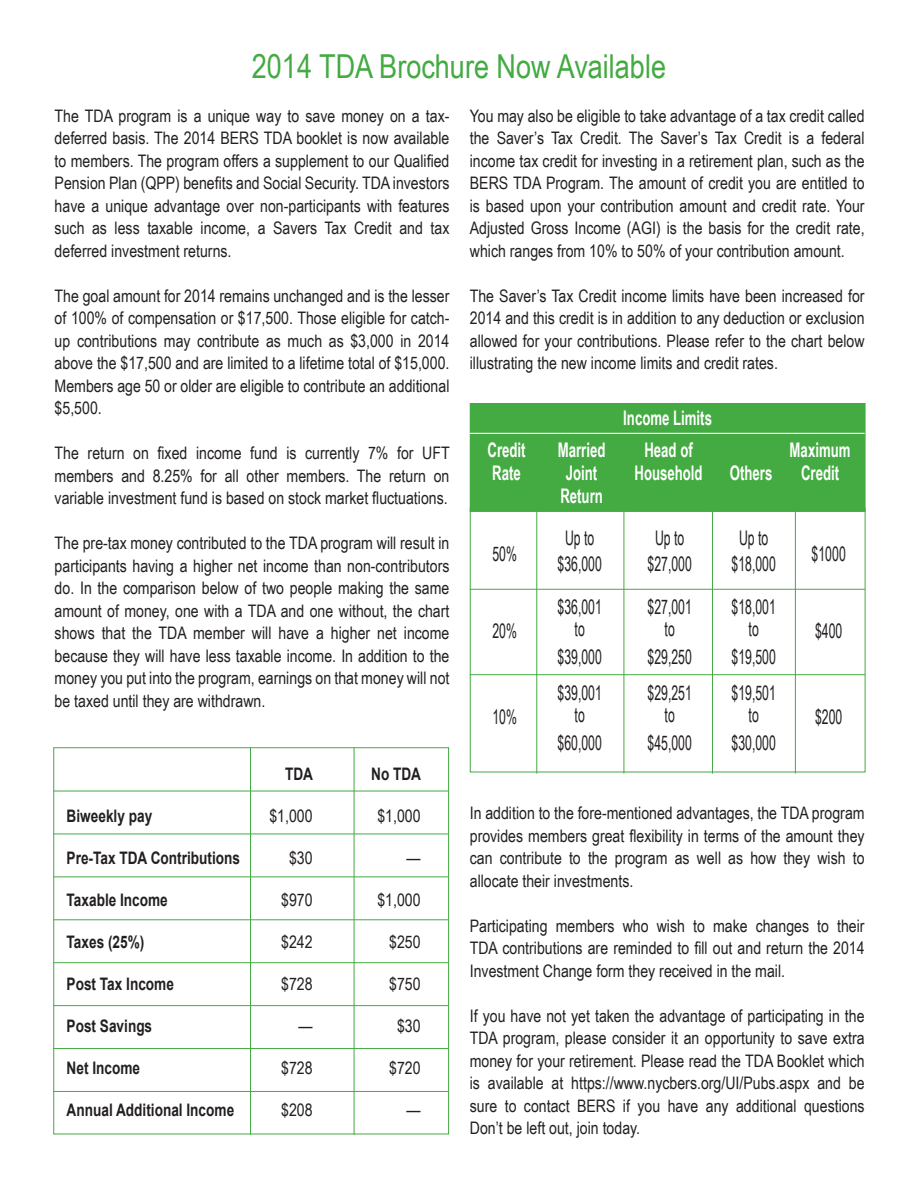
<style>
.page{position:relative;width:918px;height:1188px;background:#fff}
.page>*{position:absolute;margin:0;border:0;box-sizing:border-box;transform-origin:0 0}
.Headline1{font:33px "Arial Narrow";color:#44aa42}
.Chart_body_Copy{font:20.1px "Arial Narrow";color:#231f20;scale:.75 1}
.Body_Copy{font:700 20.1px "Arial Narrow";color:#fff;scale:.8 1}
.New_Chart_Head_Bold{font:700 20.1px "Arial Narrow";color:#fff;scale:.8 1}
.BodyCopy_1{font:17.25px/22.5px "Arial Narrow";color:#231f20;text-align:justify}
.BodyCopy_1-2{font:700 17.25px "Arial";color:#231f20;scale:.79 1}
</style>
<div class="page">
<div style="left:53px;top:747px;width:396px;height:387px;border:1px solid #44aa42"></div>
<hr style="left:53px;top:791px;width:395px;height:1px;background:#44aa42">
<hr style="left:53px;top:876px;width:395px;height:1px;background:#44aa42">
<hr style="left:53px;top:919px;width:395px;height:1px;background:#44aa42">
<hr style="left:53px;top:962px;width:395px;height:1px;background:#44aa42">
<hr style="left:54px;top:1005px;width:394px;height:1px;background:#44aa42">
<hr style="left:53px;top:834px;width:395px;height:1px;background:#44aa42">
<hr style="left:53px;top:1091px;width:395px;height:1px;background:#44aa42">
<hr style="left:53px;top:1048px;width:395px;height:1px;background:#44aa42">
<svg style="left:469px;top:507px;width:397px;height:266px"></svg>
<div style="left:470px;top:403px;width:395px;height:108px;background:#44aa42"></div>
<div style="left:470px;top:403px;width:395px;height:109px;border:1px solid #44aa42"></div>
<hr style="left:536px;top:505px;width:1px;height:269px;background:#44aa42">
<hr style="left:624px;top:505px;width:1px;height:269px;background:#44aa42">
<hr style="left:712px;top:505px;width:1px;height:269px;background:#44aa42">
<hr style="left:795px;top:505px;width:1px;height:269px;background:#44aa42">
<hr style="left:470px;top:589px;width:395px;height:1px;background:#44aa42">
<hr style="left:470px;top:674px;width:395px;height:1px;background:#44aa42">
<hr style="left:470px;top:433px;width:395px;height:1px;background:#fff">
<hr style="left:250px;top:748px;width:1px;height:387px;background:#44aa42">
<hr style="left:354px;top:748px;width:1px;height:387px;background:#44aa42">
<p class="Headline1" style="left:252px;top:42px;width:416px">2014 TDA Brochure Now Available</p>
<p class="BodyCopy_1" style="left:55px;top:104px;width:396px">The TDA program is a unique way to save money on a tax&shy;deferred basis. The 2014 BERS TDA booklet is now available to members. The program offers a supplement to our Qualified Pension Plan (QPP) benefits and Social Security. TDA investors have a unique advantage over non-participants with features such as less taxable income, a Savers Tax Credit and tax deferred investment returns.</p>
<p class="BodyCopy_1" style="left:55px;top:284px;width:396px">The goal amount for 2014 remains unchanged and is the lesser of 100% of compensation or $17,500. Those eligible for catch&shy;up contributions may contribute as much as $3,000 in 2014 above the $17,500 and are limited to a lifetime total of $15,000.<br>Members age 50 or older are eligible to contribute an additional $5,500.</p>
<p class="BodyCopy_1" style="left:55px;top:441px;width:397px">The return on fixed income fund is currently 7% for UFT members and 8.25% for all other members. The return on variable investment fund is based on stock market fluctuations.</p>
<p class="BodyCopy_1" style="left:55px;top:531px;width:396px">The pre-tax money contributed to the TDA program will result in participants having a higher net income than non-contributors do. In the comparison below of two people making the same amount of money, one with a TDA and one without, the chart shows that the TDA member will have a higher net income because they will have less taxable income. In addition to the money you put into the program, earnings on that money will not be taxed until they are withdrawn.</p>
<p class="BodyCopy_1-2" style="left:285px;top:762px;width:37px">TDA</p>
<p class="BodyCopy_1-2" style="left:371px;top:762px;width:65px">No TDA</p>
<p class="BodyCopy_1-2" style="left:67px;top:804px;width:110px">Biweekly pay</p>
<p class="BodyCopy_1" style="left:269px;top:804px;width:45px">$1,000</p>
<p class="BodyCopy_1" style="left:377px;top:804px;width:45px">$1,000</p>
<p class="BodyCopy_1-2" style="left:67px;top:846px;width:221px">Pre-Tax TDA Contributions</p>
<p class="BodyCopy_1" style="left:289px;top:846px;width:25px">$30</p>
<p class="BodyCopy_1" style="left:407px;top:846px;width:16px">—</p>
<p class="BodyCopy_1-2" style="left:67px;top:888px;width:130px">Taxable Income</p>
<p class="BodyCopy_1" style="left:281px;top:888px;width:33px">$970</p>
<p class="BodyCopy_1" style="left:377px;top:888px;width:45px">$1,000</p>
<p class="BodyCopy_1-2" style="left:67px;top:930px;width:100px">Taxes (25%)</p>
<p class="BodyCopy_1" style="left:281px;top:930px;width:33px">$242</p>
<p class="BodyCopy_1" style="left:389px;top:930px;width:33px">$250</p>
<p class="BodyCopy_1-2" style="left:67px;top:972px;width:137px">Post Tax Income</p>
<p class="BodyCopy_1" style="left:281px;top:972px;width:33px">$728</p>
<p class="BodyCopy_1" style="left:389px;top:972px;width:33px">$750</p>
<p class="BodyCopy_1-2" style="left:67px;top:1014px;width:110px">Post Savings</p>
<p class="BodyCopy_1" style="left:299px;top:1014px;width:16px">—</p>
<p class="BodyCopy_1" style="left:397px;top:1014px;width:25px">$30</p>
<p class="BodyCopy_1-2" style="left:67px;top:1056px;width:94px">Net Income</p>
<p class="BodyCopy_1" style="left:281px;top:1056px;width:33px">$728</p>
<p class="BodyCopy_1" style="left:389px;top:1056px;width:33px">$720</p>
<p class="BodyCopy_1-2" style="left:67px;top:1098px;width:214px">Annual Additional Income</p>
<p class="BodyCopy_1" style="left:281px;top:1098px;width:33px">$208</p>
<p class="BodyCopy_1" style="left:407px;top:1098px;width:16px">—</p>
<p class="BodyCopy_1" style="left:470px;top:104px;width:396px">You may also be eligible to take advantage of a tax credit called the Saver’s Tax Credit. The Saver’s Tax Credit is a federal income tax credit for investing in a retirement plan, such as the BERS TDA Program. The amount of credit you are entitled to is based upon your contribution amount and credit rate. Your Adjusted Gross Income (AGI) is the basis for the credit rate, which ranges from 10% to 50% of your contribution amount.</p>
<p class="BodyCopy_1" style="left:470px;top:284px;width:396px">The Saver’s Tax Credit income limits have been increased for 2014 and this credit is in addition to any deduction or exclusion allowed for your contributions. Please refer to the chart below illustrating the new income limits and credit rates.</p>
<p class="New_Chart_Head_Bold" style="left:623px;top:402px;width:112px">Income Limits</p>
<p class="Body_Copy" style="left:488px;top:435px;width:49px">Credit</p>
<p class="Body_Copy" style="left:558px;top:435px;width:61px">Married</p>
<p class="Body_Copy" style="left:644px;top:435px;width:62px">Head of</p>
<p class="Body_Copy" style="left:790px;top:435px;width:78px">Maximum</p>
<p class="Body_Copy" style="left:492px;top:457px;width:37px">Rate</p>
<p class="Body_Copy" style="left:566px;top:457px;width:41px">Joint</p>
<p class="Body_Copy" style="left:635px;top:457px;width:87px">Household</p>
<p class="Body_Copy" style="left:730px;top:457px;width:55px">Others</p>
<p class="Body_Copy" style="left:801px;top:457px;width:49px">Credit</p>
<p class="Body_Copy" style="left:560px;top:481px;width:55px">Return</p>
<p class="Chart_body_Copy" style="left:492px;top:539px;width:34px">50%</p>
<p class="Chart_body_Copy" style="left:492px;top:616px;width:34px">20%</p>
<p class="Chart_body_Copy" style="left:492px;top:702px;width:34px">10%</p>
<p class="Chart_body_Copy" style="left:565px;top:523px;width:41px">Up to</p>
<p class="Chart_body_Copy" style="left:655px;top:523px;width:41px">Up to</p>
<p class="Chart_body_Copy" style="left:739px;top:523px;width:41px">Up to</p>
<p class="Chart_body_Copy" style="left:558px;top:550px;width:61px">$36,000</p>
<p class="Chart_body_Copy" style="left:648px;top:550px;width:61px">$27,000</p>
<p class="Chart_body_Copy" style="left:732px;top:550px;width:61px">$18,000</p>
<p class="Chart_body_Copy" style="left:812px;top:539px;width:47px">$1000</p>
<p class="Chart_body_Copy" style="left:558px;top:592px;width:61px">$36,001</p>
<p class="Chart_body_Copy" style="left:648px;top:592px;width:61px">$27,001</p>
<p class="Chart_body_Copy" style="left:732px;top:592px;width:61px">$18,001</p>
<p class="Chart_body_Copy" style="left:575px;top:614px;width:15px">to</p>
<p class="Chart_body_Copy" style="left:665px;top:614px;width:15px">to</p>
<p class="Chart_body_Copy" style="left:749px;top:614px;width:15px">to</p>
<p class="Chart_body_Copy" style="left:815px;top:616px;width:38px">$400</p>
<p class="Chart_body_Copy" style="left:558px;top:642px;width:61px">$39,000</p>
<p class="Chart_body_Copy" style="left:648px;top:642px;width:61px">$29,250</p>
<p class="Chart_body_Copy" style="left:732px;top:642px;width:61px">$19,500</p>
<p class="Chart_body_Copy" style="left:558px;top:678px;width:61px">$39,001</p>
<p class="Chart_body_Copy" style="left:648px;top:678px;width:61px">$29,251</p>
<p class="Chart_body_Copy" style="left:732px;top:678px;width:61px">$19,501</p>
<p class="Chart_body_Copy" style="left:575px;top:700px;width:15px">to</p>
<p class="Chart_body_Copy" style="left:665px;top:700px;width:15px">to</p>
<p class="Chart_body_Copy" style="left:749px;top:700px;width:15px">to</p>
<p class="Chart_body_Copy" style="left:815px;top:702px;width:38px">$200</p>
<p class="Chart_body_Copy" style="left:558px;top:729px;width:61px">$60,000</p>
<p class="Chart_body_Copy" style="left:648px;top:729px;width:61px">$45,000</p>
<p class="Chart_body_Copy" style="left:732px;top:729px;width:61px">$30,000</p>
<p class="BodyCopy_1" style="left:470px;top:801px;width:396px">In addition to the fore-mentioned advantages, the TDA program provides members great flexibility in terms of the amount they can contribute to the program as well as how they wish to allocate their investments.</p>
<p class="BodyCopy_1" style="left:470px;top:914px;width:396px">Participating members who wish to make changes to their TDA contributions are reminded to fill out and return the 2014<br>Investment Change form they received in the mail.</p>
<p class="BodyCopy_1" style="left:470px;top:1004px;width:396px">If you have not yet taken the advantage of participating in the TDA program, please consider it an opportunity to save extra money for your retirement. Please read the TDA Booklet which is available at https://www.nycbers.org/UI/Pubs.aspx and be sure to contact BERS if you have any additional questions Don’t be left out, join today.</p>
</div>
